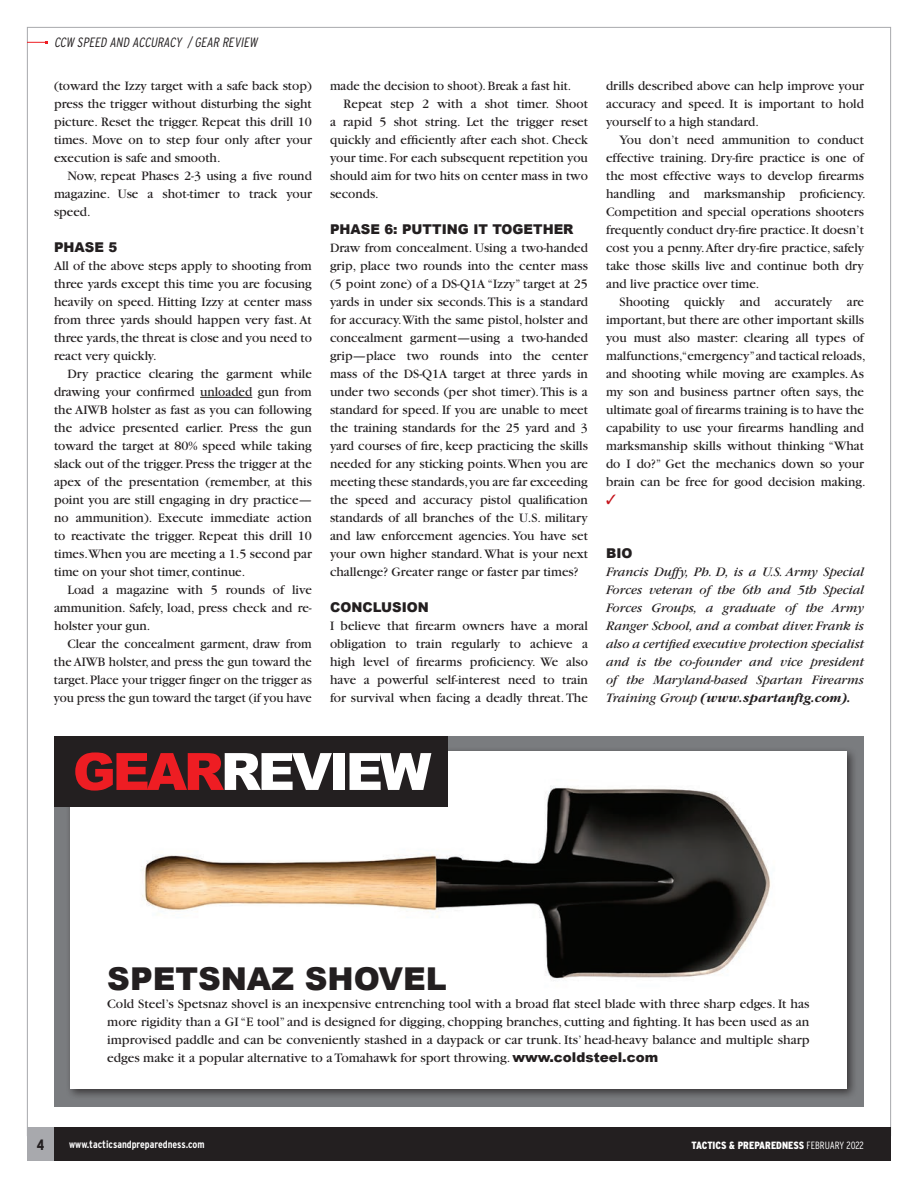
<style>
.page{position:relative;width:918px;height:1188px;background:#fff}
.page>*{position:absolute;margin:0;border:0;box-sizing:border-box;transform-origin:0 0}
.t1{font:900 51.45px "Arial";letter-spacing:-.06em;color:#fff}
.t2{font:900 31.5px "Arial";color:#231f20}
.t3{font:900 condensed 15px "Interstate";color:#231f20;scale:.9 1}
.t4{font:13.5px/18px "Garamond";color:#231f20;text-align:justify}
.t5{font:italic 13.5px/18px "Garamond";color:#231f20;text-align:justify}
.t6{font:13.5px/18px "Garamond";color:#231f20;text-align:justify;scale:.95 1}
.t7{font:900 13.5px "Arial";color:#231f20}
.t8{font:italic 300 condensed 13.5px "Interstate";color:#231f20}
.t9{font:900 condensed 10.5px "Interstate";color:#fff}
.t10{font:700 condensed 10.5px "Interstate";color:#fff}
.s1{font-weight:700}
.s2{color:#ee1d23}
.s3{font-family:"Arial";font-weight:900}
.s4{font-weight:300}
</style>
<div class="page">
<svg style="left:27px;top:41px;width:21px;height:3px"></svg>
<div style="left:27px;top:1127px;width:864px;height:34px;background:#231f20"></div>
<div style="left:27px;top:1127px;width:27px;height:34px;background:#a8a9ad"></div>
<div style="left:54px;top:737px;width:810px;height:370px;background:#7a7c7f"></div>
<div style="left:65px;top:746px;width:793px;height:354px;background:#231f20;opacity:.75"></div>
<div style="left:70px;top:751px;width:777px;height:338px;background:#fff"></div>
<img style="left:141px;top:786px;width:630px;height:195px">
<div style="left:54px;top:736px;width:394px;height:71px;background:#231f20"></div>
<hr style="left:200px;top:397px;width:52px;height:1px;background:#231f20">
<p class="t8" style="left:54px;top:34px;width:207px">CCW SPEED AND ACCURACY /GEAR REVIEW</p>
<p class="t4" style="left:54px;top:77px;width:259px">(toward the Izzy target with a safe back stop) press the trigger without disturbing the sight picture. Reset the trigger. Repeat this drill 10 times. Move on to step four only after your execution is safe and smooth.</p>
<p class="t4" style="left:54px;top:167px;width:259px;text-indent:13px">Now, repeat Phases 2-3 using a five round magazine. Use a shot-timer to track your speed.</p>
<p class="t7" style="left:54px;top:237px;width:65px">PHASE 5</p>
<p class="t4" style="left:54px;top:257px;width:259px">All of the above steps apply to shooting from three yards except this time you are focusing heavily on speed. Hitting Izzy at center mass from three yards should happen very fast. At three yards, the threat is close and you need to react very quickly.</p>
<p class="t4" style="left:54px;top:365px;width:259px;text-indent:13px">Dry practice clearing the garment while drawing your confirmed unloaded gun from the AIWB holster as fast as you can following the advice presented earlier. Press the gun toward the target at 80% speed while taking slack out of the trigger. Press the trigger at the apex of the presentation (remember, at this point you are still engaging in dry practice— no ammunition). Execute immediate action to reactivate the trigger. Repeat this drill 10 times.When you are meeting a 1.5 second par time on your shot timer, continue.</p>
<p class="t4" style="left:54px;top:581px;width:259px;text-indent:13px">Load a magazine with 5 rounds of live ammunition. Safely, load, press check and re&shy;holster your gun.</p>
<p class="t6" style="left:54px;top:635px;width:273px;text-indent:14px">Clear the concealment garment, draw from the AIWB holster, and press the gun toward the target. Place your trigger finger on the trigger as you press the gun toward the target (if you have</p>
<p class="t6" style="left:330px;top:77px;width:256px">made the decision to shoot). Break a fast hit.</p>
<p class="t4" style="left:344px;top:95px;width:246px">Repeat step 2 with a shot timer. Shoot</p>
<p class="t4" style="left:330px;top:113px;width:259px">a rapid 5 shot string. Let the trigger reset</p>
<p class="t4" style="left:330px;top:131px;width:259px">quickly and efficiently after each shot. Check</p>
<p class="t4" style="left:330px;top:149px;width:259px">your time. For each subsequent repetition you</p>
<p class="t4" style="left:330px;top:167px;width:259px">should aim for two hits on center mass in two</p>
<p class="t4" style="left:330px;top:185px;width:50px">seconds.</p>
<p class="t7" style="left:330px;top:219px;width:245px">PHASE 6: PUTTING IT TOGETHER</p>
<p class="t4" style="left:330px;top:239px;width:259px">Draw from concealment. Using a two-handed grip, place two rounds into the center mass (5 point zone) of a DS-Q1A “Izzy” target at 25 yards in under six seconds. This is a standard for accuracy. With the same pistol, holster and concealment garment—using a two-handed grip—place two rounds into the center mass of the DS-Q1A target at three yards in under two seconds (per shot timer). This is a standard for speed. If you are unable to meet the training standards for the 25 yard and 3 yard courses of fire, keep practicing the skills needed for any sticking points. When you are meeting these standards, you are far exceeding the speed and accuracy pistol qualification standards of all branches of the U.S. military and law enforcement agencies. You have set your own higher standard. What is your next challenge? Greater range or faster par times?</p>
<p class="t7" style="left:330px;top:597px;width:100px">CONCLUSION</p>
<p class="t4" style="left:330px;top:617px;width:259px">I believe that firearm owners have a moral obligation to train regularly to achieve a high level of firearms proficiency. We also have a powerful self-interest need to train for survival when facing a deadly threat. The</p>
<p class="t4" style="left:606px;top:77px;width:259px">drills described above can help improve your accuracy and speed. It is important to hold yourself to a high standard.</p>
<p class="t4" style="left:606px;top:131px;width:261px;text-indent:13px">You don’t need ammunition to conduct effective training. Dry-fire practice is one of the most effective ways to develop firearms handling and marksmanship proficiency.<br>Competition and special operations shooters frequently conduct dry-fire practice. It doesn’t cost you a penny. After dry-fire practice, safely take those skills live and continue both dry and live practice over time.</p>
<p class="t4" style="left:606px;top:293px;width:261px;text-align:left;text-indent:13px">Shooting quickly and accurately are important, but there are other important skills you must also master: clearing all types of malfunctions,“emergency” and tactical reloads, and shooting while moving are examples. As my son and business partner often says, the ultimate goal of firearms training is to have the capability to use your firearms handling and marksmanship skills without thinking “What do I do?” Get the mechanics down so your brain can be free for good decision making.</p>
<p class="t7" style="left:606px;top:543px;width:28px">BIO</p>
<p class="t5" style="left:606px;top:563px;width:259px">Francis Duffy, Ph. D, is a U.S. Army Special Forces veteran of the 6th and 5th Special Forces Groups, a graduate of the Army Ranger School, and a combat diver. Frank is also a certified executive protection specialist and is the co-founder and vice president of the Maryland-based Spartan Firearms Training Group <span class="s1">(www.spartanftg.com).</span></p>
<h1 class="t1" style="left:73px;top:734px;width:360px"><span class="s2">GEAR</span>REVIEW</h1>
<h2 class="t2" style="left:107px;top:956px;width:341px">SPETSNAZ SHOVEL</h2>
<p class="t4" style="left:107px;top:995px;width:704px">Cold Steel’s Spetsnaz shovel is an inexpensive entrenching tool with a broad flat steel blade with three sharp edges. It has more rigidity than a GI “E tool” and is designed for digging, chopping branches, cutting and fighting. It has been used as an improvised paddle and can be conveniently stashed in a daypack or car trunk. Its’ head-heavy balance and multiple sharp edges make it a popular alternative to a Tomahawk for sport throwing. <span class="s3">www.coldsteel.com</span></p>
<p class="t3" style="left:37px;top:1137px;width:10px">4</p>
<p class="t10" style="left:69px;top:1138px;width:137px">www.tacticsandpreparedness.com</p>
<p class="t9" style="left:691px;top:1139px;width:174px">TACTICS &amp; PREPAREDNESS <span class="s4">FEBRUARY 2022</span></p>
</div>
